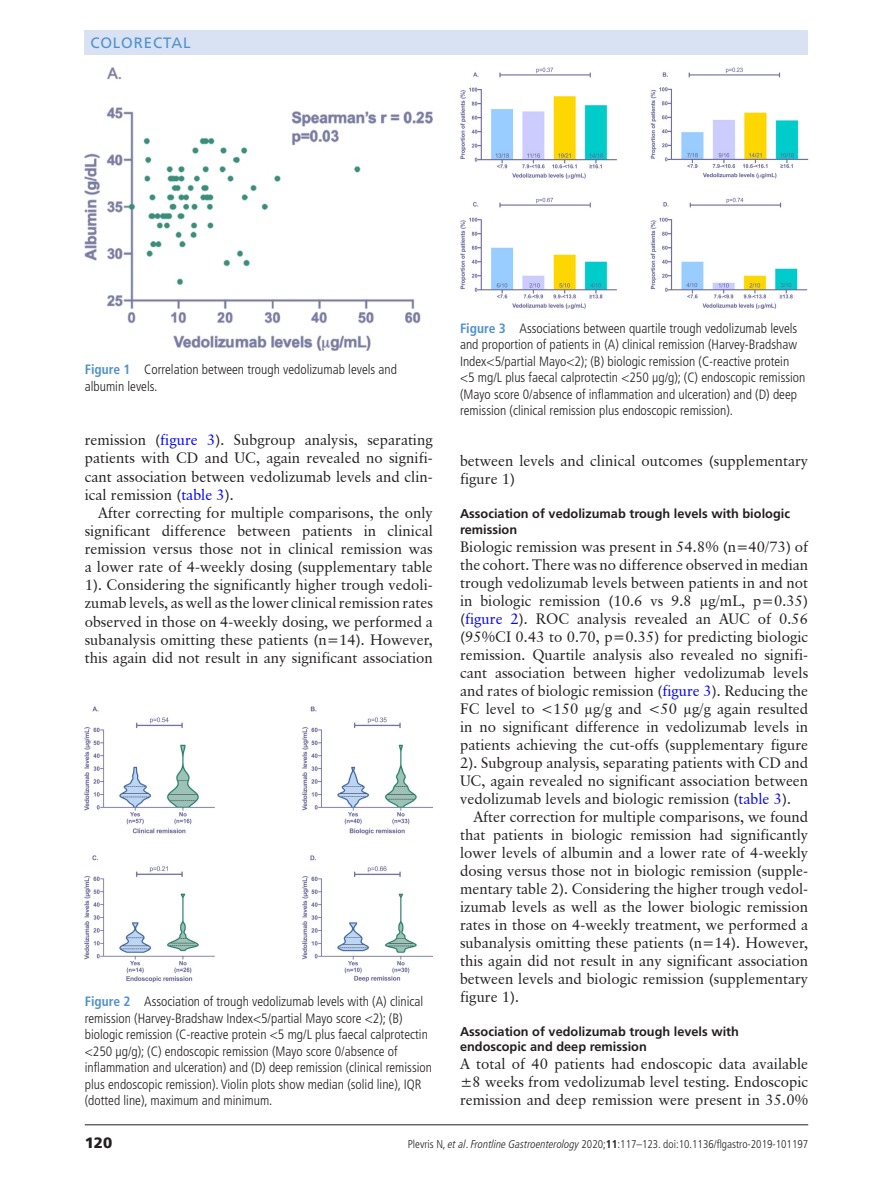
<style>
.page{position:relative;width:893px;height:1191px;background:#fff}
.page>*{position:absolute;margin:0;border:0;box-sizing:border-box;transform-origin:0 0}
.t1{font:15px/18px "Classical Garamond BT";color:#231f20;text-align:justify}
.t2{font:15px "Frutiger LT Std";letter-spacing:.055em;color:#5091cd}
.t3{font:900 15px "Frutiger LT Std";color:#231f20}
.t4{font:300 condensed 13.5px/16.5px "Frutiger LT Pro";color:#231f20}
.t5{font:700 12.75px/15.8px "Frutiger LT Std";color:#231f20}
.t6{font:300 condensed 11.25px "Frutiger LT Pro";color:#231f20}
.s1{font-weight:700;color:#5091cd}
.s2{color:#00f}
.s3{font-family:"Times New Roman"}
.s4{font-style:italic}
.s5{font-weight:700}
</style>
<div class="page">
<hr style="left:85px;top:1124px;width:723px;height:1px;background:#231f20">
<div style="left:85px;top:30px;width:723px;height:24px;background:#d8e2f3"></div>
<img style="left:85px;top:68px;width:348px;height:282px">
<img style="left:85px;top:706px;width:348px;height:276px">
<img style="left:460px;top:68px;width:348px;height:241px">
<p class="t2" style="left:90px;top:34px;width:92px">COLORECTAL</p>
<p class="t4" style="left:85px;top:361px;width:314px"><span class="s1">Figure 1</span> Correlation between trough vedolizumab levels and albumin levels.</p>
<p class="t1" style="left:85px;top:431px;width:350px">remission (<span class="s2">figure 3</span>). Subgroup analysis, separating patients with CD and UC, again revealed no signifi&shy;cant association between vedolizumab levels and clin&shy;ical remission (<span class="s2">table 3</span>).</p>
<p class="t1" style="left:85px;top:503px;width:350px;text-indent:14px">After correcting for multiple comparisons, the only significant difference between patients in clinical remission versus those not in clinical remission was a lower rate of 4-weekly dosing (supplementary table 1). Considering the significantly higher trough vedoli&shy;zumab levels, as well as the lower clinical remission rates observed in those on 4-weekly dosing, we performed a subanalysis omitting these patients (n=14). However, this again did not result in any significant association</p>
<p class="t4" style="left:85px;top:993px;width:349px"><span class="s1">Figure 2</span> Association of trough vedolizumab levels with (A) clinical remission (Harvey-Bradshaw Index&lt;5/partial Mayo score &lt;2); (B) biologic remission (C-reactive protein &lt;5 mg/L plus faecal calprotectin &lt;250 µg/g); (C) endoscopic remission (Mayo score 0/absence of inflammation and ulceration) and (D) deep remission (clinical remission plus endoscopic remission). Violin plots show median (solid line), IQR (dotted line), maximum and minimum.</p>
<p class="t4" style="left:460px;top:320px;width:347px"><span class="s1">Figure 3</span> Associations between quartile trough vedolizumab levels and proportion of patients in (A) clinical remission (Harvey-Bradshaw Index&lt;5/partial Mayo&lt;2); (B) biologic remission (C-reactive protein &lt;5 mg/L plus faecal calprotectin &lt;250 µg/g); (C) endoscopic remission (Mayo score 0/absence of inflammation and ulceration) and (D) deep remission (clinical remission plus endoscopic remission).</p>
<p class="t1" style="left:460px;top:452px;width:350px">between levels and clinical outcomes (supplementary figure 1)</p>
<p class="t5" style="left:460px;top:506px;width:331px">Association of vedolizumab trough levels with biologic remission</p>
<p class="t1" style="left:460px;top:537px;width:350px">Biologic remission was present in 54.8% (n=40/73) of the cohort. There was no difference observed in median trough vedolizumab levels between patients in and not in biologic remission (10.6 vs 9.8 <span class="s3">µ</span>g/mL, p=0.35) (<span class="s2">figure 2</span>). ROC analysis revealed an AUC of 0.56 (95%CI 0.43 to 0.70, p=0.35) for predicting biologic remission. Quartile analysis also revealed no signifi&shy;cant association between higher vedolizumab levels and rates of biologic remission (<span class="s2">figure 3</span>). Reducing the FC level to &lt;150 <span class="s3">µ</span>g/g and &lt;50 <span class="s3">µ</span>g/g again resulted in no significant difference in vedolizumab levels in patients achieving the cut-offs (supplementary figure 2). Subgroup analysis, separating patients with CD and UC, again revealed no significant association between vedolizumab levels and biologic remission (<span class="s2">table 3</span>).</p>
<p class="t1" style="left:460px;top:807px;width:350px;text-indent:14px">After correction for multiple comparisons, we found that patients in biologic remission had significantly lower levels of albumin and a lower rate of 4-weekly dosing versus those not in biologic remission (supple&shy;mentary table 2). Considering the higher trough vedol&shy;izumab levels as well as the lower biologic remission rates in those on 4-weekly treatment, we performed a subanalysis omitting these patients (n=14). However, this again did not result in any significant association between levels and biologic remission (supplementary figure 1).</p>
<p class="t5" style="left:460px;top:1023px;width:280px">Association of vedolizumab trough levels with endoscopic and deep remission</p>
<p class="t1" style="left:460px;top:1055px;width:350px">A total of 40 patients had endoscopic data available ±8 weeks from vedolizumab level testing. Endoscopic remission and deep remission were present in 35.0%</p>
<p class="t3" style="left:85px;top:1133px;width:29px">120</p>
<p class="t6" style="left:408px;top:1137px;width:402px">Plevris N, <span class="s4">et al</span>. <span class="s4">Frontline Gastroenterology</span> 2020;<span class="s5">11</span>:117–123. doi:10.1136/flgastro-2019-101197</p>
</div>
